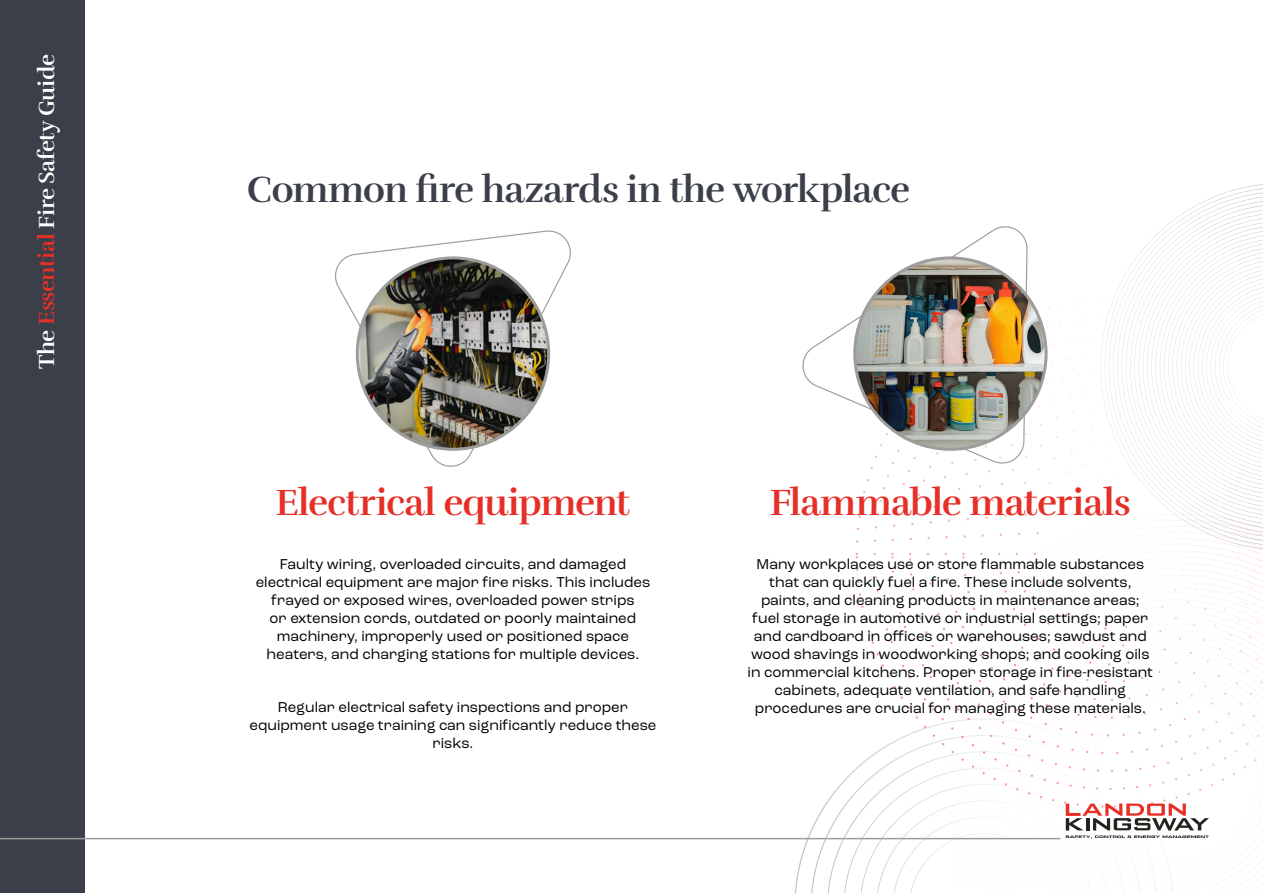
<style>
.page{position:relative;width:1263px;height:893px;background:#fff}
.page>*{position:absolute;margin:0;border:0;box-sizing:border-box;transform-origin:0 0}
.t1{font:700 37.5px "Rufina ALT01";letter-spacing:-.02em;color:#e63027}
.t2{font:700 37.5px "Rufina ALT01";letter-spacing:-.03em;color:#3b3f4a}
.t3{font:700 22.5px "Rufina ALT01";letter-spacing:-.02em;color:#fff}
.t4{font:15px/18px "Roc Grotesk";color:#000;text-align:center}
.s1{color:#e63027}
</style>
<div class="page">
<div style="left:0;top:0;width:85px;height:893px;background:#3b3f4a"></div>
<svg style="left:911px;top:518px;width:352px;height:375px"></svg>
<svg style="left:1113px;top:184px;width:150px;height:366px"></svg>
<svg style="left:984px;top:300px;width:246px;height:302px"></svg>
<svg style="left:794px;top:718px;width:380px;height:175px"></svg>
<svg style="left:811px;top:735px;width:346px;height:158px"></svg>
<svg style="left:802px;top:226px;width:226px;height:240px"></svg>
<img style="left:855px;top:258px;width:191px;height:191px;border-radius:96px">
<svg style="left:335px;top:230px;width:236px;height:237px"></svg>
<img style="left:357px;top:258px;width:192px;height:191px;border-radius:96px">
<svg style="left:827px;top:751px;width:382px;height:142px"></svg>
<hr style="left:0;top:838px;width:1060px;height:1px;background:#9d9d9c">
<h2 class="t3" style="left:33px;top:369px;width:316px;rotate:-90deg">The <span class="s1">Essential</span> Fire Safety Guide</h2>
<h1 class="t2" style="left:247px;top:167px;width:665px">Common fire hazards in the workplace</h1>
<h1 class="t1" style="left:276px;top:479px;width:356px">Electrical equipment</h1>
<p class="t4" style="left:256px;top:555px;width:396px">Faulty wiring, overloaded circuits, and damaged electrical equipment are major fire risks. This includes frayed or exposed wires, overloaded power strips<br>or extension cords, outdated or poorly maintained machinery, improperly used or positioned space heaters, and charging stations for multiple devices.</p>
<p class="t4" style="left:249px;top:698px;width:408px">Regular electrical safety inspections and proper equipment usage training can significantly reduce these risks.</p>
<h1 class="t1" style="left:770px;top:479px;width:362px">Flammable materials</h1>
<p class="t4" style="left:748px;top:555px;width:407px">Many workplaces use or store flammable substances that can quickly fuel a fire. These include solvents, paints, and cleaning products in maintenance areas; fuel storage in automotive or industrial settings; paper and cardboard in offices or warehouses; sawdust and wood shavings in woodworking shops; and cooking oils in commercial kitchens. Proper storage in fire-resistant cabinets, adequate ventilation, and safe handling procedures are crucial for managing these materials.</p>
</div>
